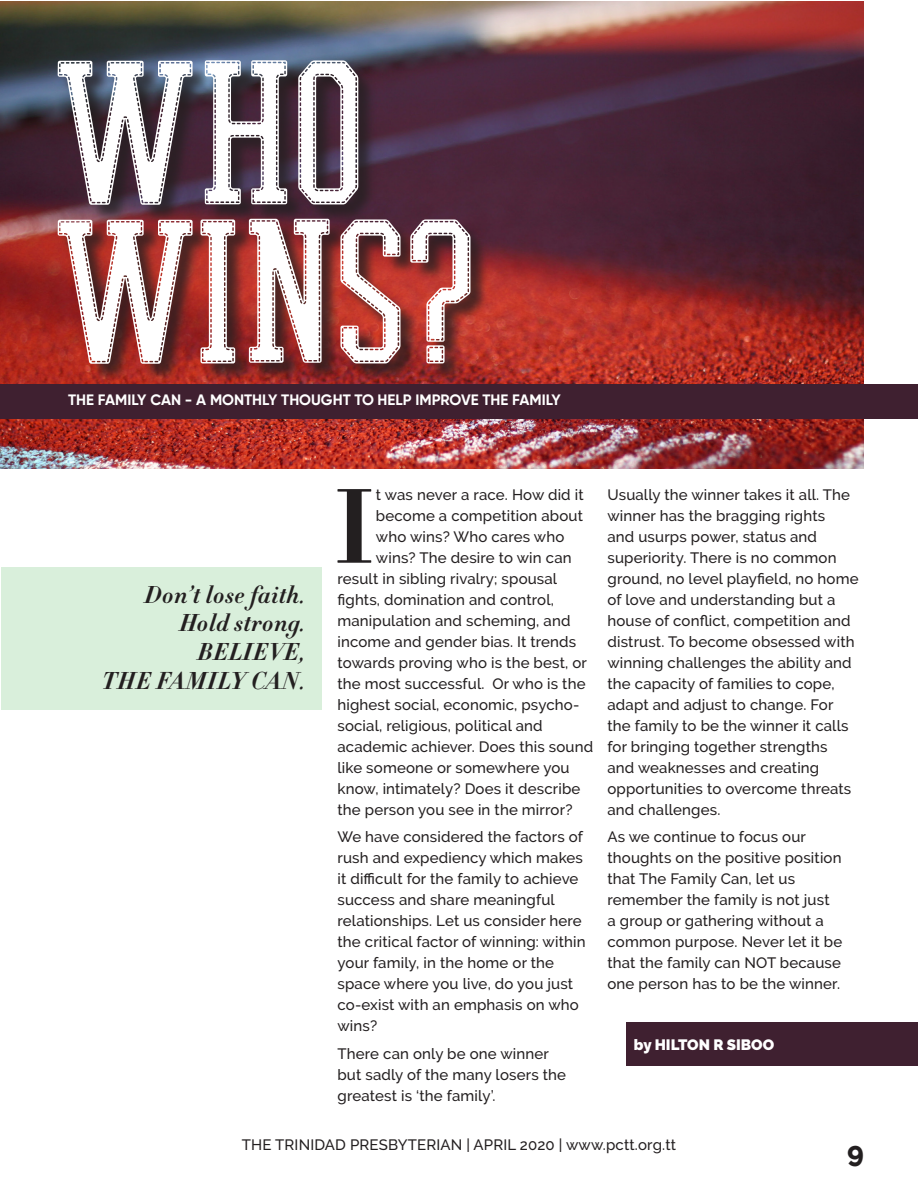
<style>
.page{position:relative;width:918px;height:1188px;background:#fff}
.page>*{position:absolute;margin:0;border:0;box-sizing:border-box;transform-origin:0 0}
.t1{font:144px "PROMESH Stitch";color:#fff}
.t2{font:103.8px "Didot HTF B06 Bold";color:#231f20}
.t3{font:800 28.5px "Raleway";color:#231f20}
.t4{font:24px "Didot HTF B06 Bold Ital";letter-spacing:.01em;color:#231f20}
.t5{font:500 15px/21px "Raleway";letter-spacing:.01em;color:#231f20}
.t6{font:700 15px "Gilroy";color:#fff}
.t7{font:900 15px "Raleway";color:#fff}
</style>
<div class="page">
<div style="left:1px;top:568px;width:321px;height:142px;background:#d9efdb"></div>
<img style="left:0;top:1px;width:864px;height:468px">
<div style="left:626px;top:1022px;width:292px;height:44px;background:#3f2030"></div>
<div style="left:60px;top:63px;width:429px;height:319px;background:#231f20;opacity:.75"></div>
<div style="left:0;top:384px;width:918px;height:35px;background:#3f2030"></div>
<p class="t1" style="left:55px;top:59px;width:316px">WHO</p>
<p class="t1" style="left:55px;top:218px;width:426px">WINS?</p>
<p class="t6" style="left:68px;top:390px;width:494px">THE FAMILY CAN - A MONTHLY THOUGHT TO HELP IMPROVE THE FAMILY</p>
<p class="t4" style="left:145px;top:579px;width:162px">Don’t lose faith.</p>
<p class="t4" style="left:179px;top:607px;width:127px">Hold strong.</p>
<p class="t4" style="left:198px;top:636px;width:108px">BELIEVE,</p>
<p class="t4" style="left:103px;top:665px;width:203px">THE FAMILY CAN.</p>
<p class="t2" style="left:334px;top:459px;width:43px">I</p>
<p class="t5" style="left:376px;top:484px;width:209px">t was never a race. How did it</p>
<p class="t5" style="left:376px;top:505px;width:209px">become a competition about</p>
<p class="t5" style="left:376px;top:526px;width:190px">who wins? Who cares who</p>
<p class="t5" style="left:376px;top:547px;width:197px">wins? The desire to win can</p>
<p class="t5" style="left:338px;top:568px;width:221px">result in sibling rivalry; spousal</p>
<p class="t5" style="left:338px;top:589px;width:218px">fights, domination and control,</p>
<p class="t5" style="left:338px;top:610px;width:234px">manipulation and scheming, and</p>
<p class="t5" style="left:338px;top:631px;width:240px">income and gender bias. It trends</p>
<p class="t5" style="left:338px;top:652px;width:251px">towards proving who is the best, or</p>
<p class="t5" style="left:338px;top:673px;width:250px">the most successful. Or who is the</p>
<p class="t5" style="left:338px;top:694px;width:243px">highest social, economic, psycho-</p>
<p class="t5" style="left:338px;top:715px;width:207px">social, religious, political and</p>
<p class="t5" style="left:338px;top:736px;width:257px">academic achiever. Does this sound</p>
<p class="t5" style="left:338px;top:757px;width:234px">like someone or somewhere you</p>
<p class="t5" style="left:338px;top:778px;width:244px">know, intimately? Does it describe</p>
<p class="t5" style="left:338px;top:799px;width:237px">the person you see in the mirror?</p>
<p class="t5" style="left:338px;top:827px;width:250px">We have considered the factors of rush and expediency which makes it difficult for the family to achieve success and share meaningful relationships. Let us consider here the critical factor of winning: within your family, in the home or the space where you live, do you just co-exist with an emphasis on who wins?</p>
<p class="t5" style="left:338px;top:1043px;width:230px">There can only be one winner but sadly of the many losers the greatest is ‘the family’.</p>
<p class="t5" style="left:608px;top:484px;width:253px">Usually the winner takes it all. The winner has the bragging rights<br>and usurps power, status and superiority. There is no common ground, no level playfield, no home of love and understanding but a house of conflict, competition and distrust. To become obsessed with winning challenges the ability and the capacity of families to cope, adapt and adjust to change. For the family to be the winner it calls for bringing together strengths<br>and weaknesses and creating opportunities to overcome threats and challenges.</p>
<p class="t5" style="left:608px;top:827px;width:236px">As we continue to focus our thoughts on the positive position that The Family Can, let us remember the family is not just<br>a group or gathering without a common purpose. Never let it be that the family can NOT because one person has to be the winner.</p>
<p class="t7" style="left:634px;top:1036px;width:142px">by HILTON R SIBOO</p>
<p class="t5" style="left:242px;top:1135px;width:436px">THE TRINIDAD PRESBYTERIAN | APRIL 2020 | www.pctt.org.tt</p>
<h3 class="t3" style="left:847px;top:1135px;width:18px">9</h3>
</div>
